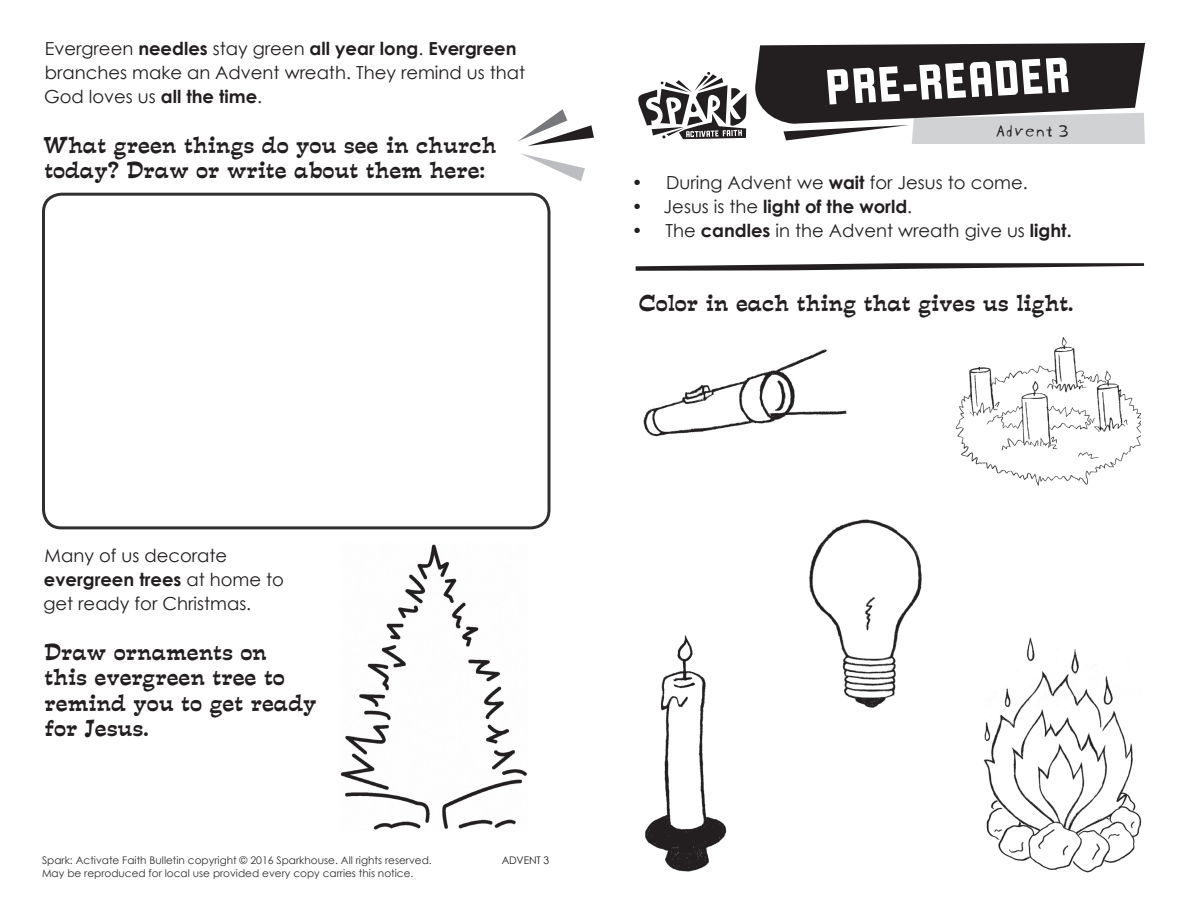
<style>
.page{position:relative;width:1188px;height:918px;background:#fff}
.page>*{position:absolute;margin:0;border:0;box-sizing:border-box;transform-origin:0 0}
.t1{font:54px "Liquorstore";color:#fff}
.t2{font:21px/25.5px "Estro Font";color:#231f20}
.t3{font:18px/24px "Century Gothic";color:#231f20}
.t4{font:700 18px "Century Gothic";color:#231f20}
.t5{font:18px "Blockhead Unplugged";color:#231f20}
.t6{font:10.5px "Century Gothic";color:#312f30}
.t7{font:10.5px "Century Gothic";letter-spacing:-.015em;color:#231f20}
.s1{font-weight:700}
.s2{font-weight:400}
</style>
<div class="page">
<svg style="left:755px;top:43px;width:390px;height:101px;background:#5b5859"></svg>
<svg style="left:638px;top:72px;width:108px;height:67px"></svg>
<img style="left:955px;top:337px;width:186px;height:149px">
<img style="left:645px;top:634px;width:82px;height:238px">
<img style="left:643px;top:349px;width:204px;height:88px">
<img style="left:983px;top:637px;width:159px;height:236px">
<img style="left:809px;top:519px;width:113px;height:189px">
<div style="left:42px;top:193px;width:508px;height:336px;border:3px solid #312f30;border-radius:18px"></div>
<img style="left:340px;top:544px;width:187px;height:286px">
<svg style="left:518px;top:109px;width:76px;height:37px"></svg>
<svg style="left:521px;top:153px;width:64px;height:28px"></svg>
<svg style="left:636px;top:263px;width:508px;height:8px"></svg>
<div style="left:974px;top:353px;width:10px;height:13px;background:#fff"></div>
<p class="t3" style="left:44px;top:36px;width:483px">Evergreen <span class="s1">needles</span> stay green <span class="s1">all year long</span>. <span class="s1">Evergreen </span>branches make an Advent wreath. They remind us that<br>God loves us <span class="s1">all the time</span>.</p>
<p class="t2" style="left:43px;top:132px;width:455px">What green things do you see in church today? Draw or write about them here:</p>
<h1 class="t1" style="left:824px;top:59px;width:247px;rotate:-3deg">PRE-READER</h1>
<p class="t5" style="left:994px;top:116px;width:76px">Advent 3</p>
<p class="t3" style="left:632px;top:170px;width:397px">• During Advent we <span class="s1">wait</span> for Jesus to come.</p>
<p class="t4" style="left:632px;top:195px;width:282px"><span class="s2">• Jesus is the</span> light of the world<span class="s2">.</span></p>
<p class="t3" style="left:632px;top:218px;width:441px">• The <span class="s1">candles</span> in the Advent wreath give us <span class="s1">light.</span></p>
<p class="t2" style="left:639px;top:290px;width:436px">Color in each thing that gives us light.</p>
<p class="t3" style="left:43px;top:543px;width:242px">Many of us decorate <span class="s1">evergreen trees</span> at home to get ready for Christmas.</p>
<p class="t2" style="left:44px;top:639px;width:274px">Draw ornaments on<br>this evergreen tree to remind you to get ready for Jesus.</p>
<p class="t6" style="left:42px;top:854px;width:391px">Spark: Activate Faith Bulletin copyright © 2016 Sparkhouse. All rights reserved.</p>
<p class="t7" style="left:502px;top:854px;width:49px">ADVENT 3</p>
<p class="t6" style="left:42px;top:866px;width:373px">May be reproduced for local use provided every copy carries this notice.</p>
</div>
